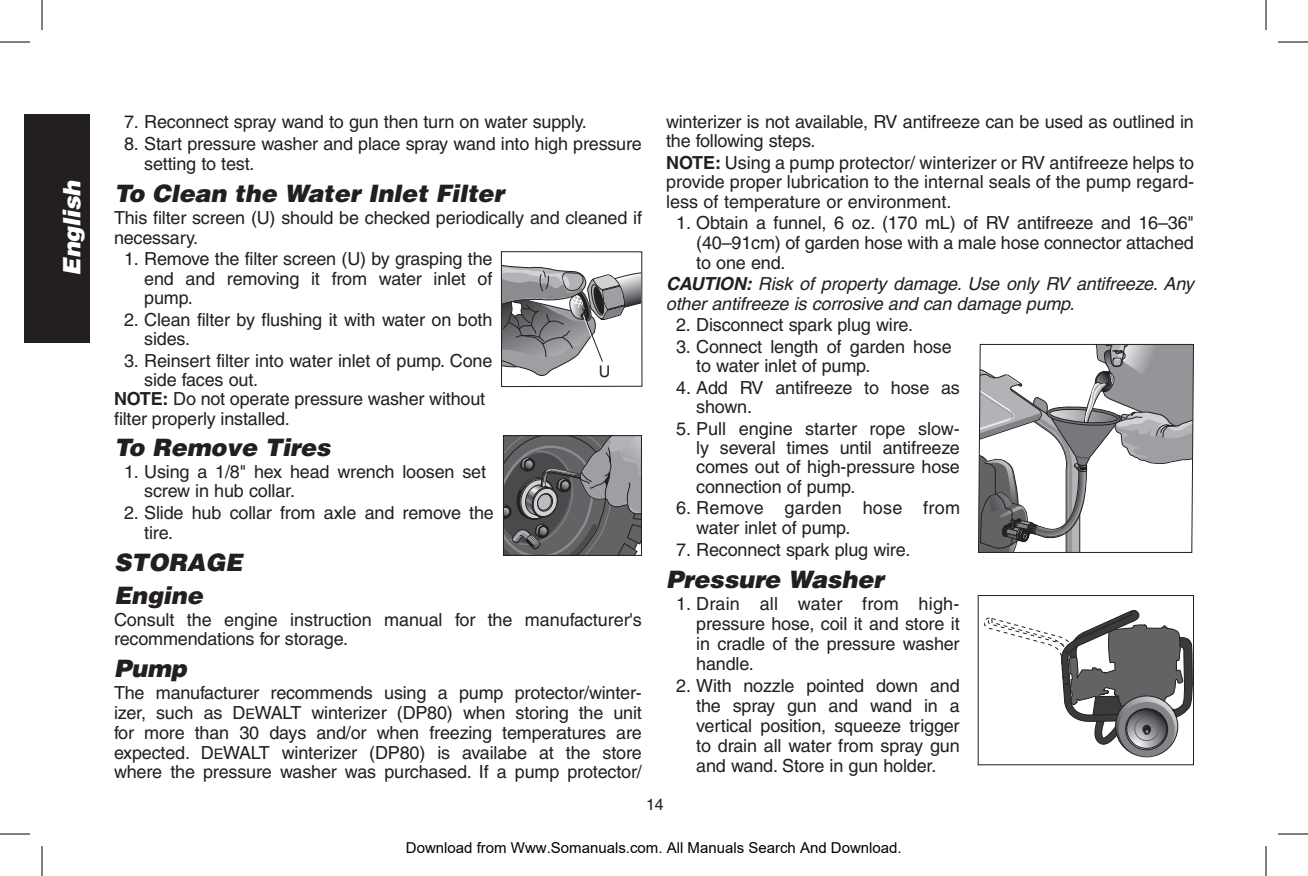
<style>
.page{position:relative;width:1308px;height:876px;background:#fff}
.page>*{position:absolute;margin:0;border:0;box-sizing:border-box;transform-origin:0 0}
.t1{font:italic 900 24px/32px "Helvetica";letter-spacing:-.005em;color:#231f20}
.t2{font:italic 900 24px "Helvetica";color:#fff}
.t3{font:18px/19.4px "Helvetica";letter-spacing:-.01em;color:#231f20}
.t4{font:italic 18px "Helvetica";letter-spacing:-.01em;color:#231f20}
.t5{font:700 18px "Helvetica";color:#231f20}
.t6{font:16px "Helvetica";color:#231f20}
.t7{font:15px "Arial";color:#000}
.s1{font-weight:700}
.s2{font-family:"Helvetica SC800";font-size:14.4px}
</style>
<div class="page">
<div style="left:24px;top:114px;width:66px;height:228px;background:#231f20"></div>
<div style="left:501px;top:251px;width:141px;height:136px;border:1px solid #231f20"></div>
<svg style="left:501px;top:259px;width:141px;height:119px"></svg>
<svg style="left:505px;top:437px;width:135px;height:117px;background:#6c6c6f"></svg>
<div style="left:503px;top:435px;width:139px;height:121px;border:1px solid #231f20"></div>
<svg style="left:978px;top:343px;width:216px;height:210px"></svg>
<svg style="left:984px;top:610px;width:208px;height:147px"></svg>
<div style="left:978px;top:595px;width:216px;height:170px;border:1px solid #231f20"></div>
<hr style="left:0;top:42px;width:30px;height:1px;background:#000">
<hr style="left:1278px;top:42px;width:30px;height:1px;background:#000">
<hr style="left:0;top:834px;width:30px;height:1px;background:#000">
<hr style="left:1278px;top:834px;width:30px;height:1px;background:#000">
<hr style="left:42px;top:0;width:1px;height:30px;background:#000">
<hr style="left:42px;top:846px;width:1px;height:30px;background:#000">
<hr style="left:1266px;top:0;width:1px;height:30px;background:#000">
<hr style="left:1266px;top:846px;width:1px;height:30px;background:#000">
<h1 class="t2" style="left:56px;top:276px;width:97px;rotate:-90deg">English</h1>
<p class="t3" style="left:124px;top:112px;width:464px">7. Reconnect spray wand to gun then turn on water supply.</p>
<p class="t3" style="left:144px;top:134px;width:499px;line-height:20px;text-indent:-20px">8. Start pressure washer and place spray wand into high pressure setting to test.</p>
<h1 class="t1" style="left:114px;top:177px;width:392px">To Clean the Water Inlet Filter</h1>
<p class="t3" style="left:114px;top:208px;width:530px">This filter screen (U) should be checked periodically and cleaned if necessary.</p>
<p class="t3" style="left:124px;top:249px;width:370px">1. Remove the filter screen (U) by grasping the</p>
<p class="t3" style="left:144px;top:269px;width:350px">end and removing it from water inlet of pump.</p>
<p class="t3" style="left:144px;top:310px;width:350px;text-indent:-20px">2. Clean filter by flushing it with water on both sides.</p>
<p class="t3" style="left:144px;top:351px;width:350px;text-indent:-20px">3. Reinsert filter into water inlet of pump. Cone side faces out.</p>
<p class="t5" style="left:114px;top:388px;width:13px">NOTE</p>
<p class="t6" style="left:599px;top:362px;width:13px">U</p>
<p class="t3" style="left:114px;top:389px;width:373px;line-height:20px;text-indent:49px"><span class="s1">:</span> Do not operate pressure washer without fi lter properly installed.</p>
<h1 class="t1" style="left:114px;top:431px;width:218px">To Remove Tires</h1>
<p class="t3" style="left:144px;top:462px;width:343px;text-indent:-20px">1. Using a 1/8" hex head wrench loosen set screw in hub collar.</p>
<p class="t3" style="left:144px;top:503px;width:351px;line-height:20px;text-indent:-20px">2. Slide hub collar from axle and remove the tire.</p>
<h1 class="t1" style="left:114px;top:546px;width:130px">sTORAGE<br>Engine</h1>
<p class="t3" style="left:114px;top:610px;width:529px">Consult the engine instruction manual for the manufacturer's recommendations for storage.</p>
<h1 class="t1" style="left:114px;top:652px;width:74px">Pump</h1>
<p class="t3" style="left:114px;top:683px;width:529px;text-align:justify">The manufacturer recommends using a pump protector/winter&shy;izer, such as D<span class="s2">e</span>WALT winterizer (DP80) when storing the unit for more than 30 days and/or when freezing temperatures are expected. D<span class="s2">e</span>WALT winterizer (DP80) is availabe at the store where the pressure washer was purchased. If a pump protector/</p>
<p class="t3" style="left:666px;top:112px;width:529px">winterizer is not available, RV antifreeze can be used as outlined in the following steps.</p>
<p class="t5" style="left:666px;top:152px;width:13px">NOTE</p>
<p class="t3" style="left:666px;top:153px;width:530px;text-align:justify;text-indent:49px"><span class="s1">:</span> Using a pump protector/ winterizer or RV antifreeze helps to provide proper lubrication to the internal seals of the pump regard&shy;less of temperature or environment.</p>
<p class="t3" style="left:696px;top:213px;width:499px;text-align:justify;text-indent:-20px">1. Obtain a funnel, 6 oz. (170 mL) of RV antifreeze and 16–36" (40–91cm) of garden hose with a male hose connector attached to one end.</p>
<p class="t4" style="left:666px;top:273px;width:382px"><span class="s1">CAUTION:</span> Risk of property damage. Use only RV</p>
<p class="t4" style="left:1076px;top:273px;width:119px">antifreeze. Any</p>
<p class="t4" style="left:666px;top:293px;width:410px">other antifreeze is corrosive and can damage pump.</p>
<p class="t3" style="left:676px;top:315px;width:238px">2. Disconnect spark plug wire.</p>
<p class="t3" style="left:696px;top:337px;width:257px;text-indent:-20px">3. Connect length of garden hose to water inlet of pump.</p>
<p class="t3" style="left:696px;top:378px;width:265px;text-indent:-20px">4. Add RV antifreeze to hose as shown.</p>
<p class="t3" style="left:696px;top:419px;width:265px;text-align:justify;text-indent:-20px">5. Pull engine starter rope slow&shy;ly several times until antifreeze comes out of high-pressure hose connection of pump.</p>
<p class="t3" style="left:696px;top:498px;width:265px;text-indent:-20px">6. Remove garden hose from water inlet of pump.</p>
<p class="t3" style="left:676px;top:540px;width:236px">7. Reconnect spark plug wire.</p>
<h1 class="t1" style="left:666px;top:563px;width:219px">Pressure Washer</h1>
<p class="t3" style="left:696px;top:594px;width:265px;line-height:20px;text-align:justify;text-indent:-20px">1. Drain all water from high&shy;pressure hose, coil it and store it in cradle of the pressure washer handle.</p>
<p class="t3" style="left:696px;top:676px;width:265px;line-height:20px;text-align:justify;text-indent:-20px">2. With nozzle pointed down and the spray gun and wand in a vertical position, squeeze trigger to drain all water from spray gun and wand. Store in gun holder.</p>
<p class="t6" style="left:646px;top:796px;width:19px">14</p>
<p class="t7" style="left:406px;top:839px;width:497px">Download from Www.Somanuals.com. All Manuals Search And Download.</p>
</div>
